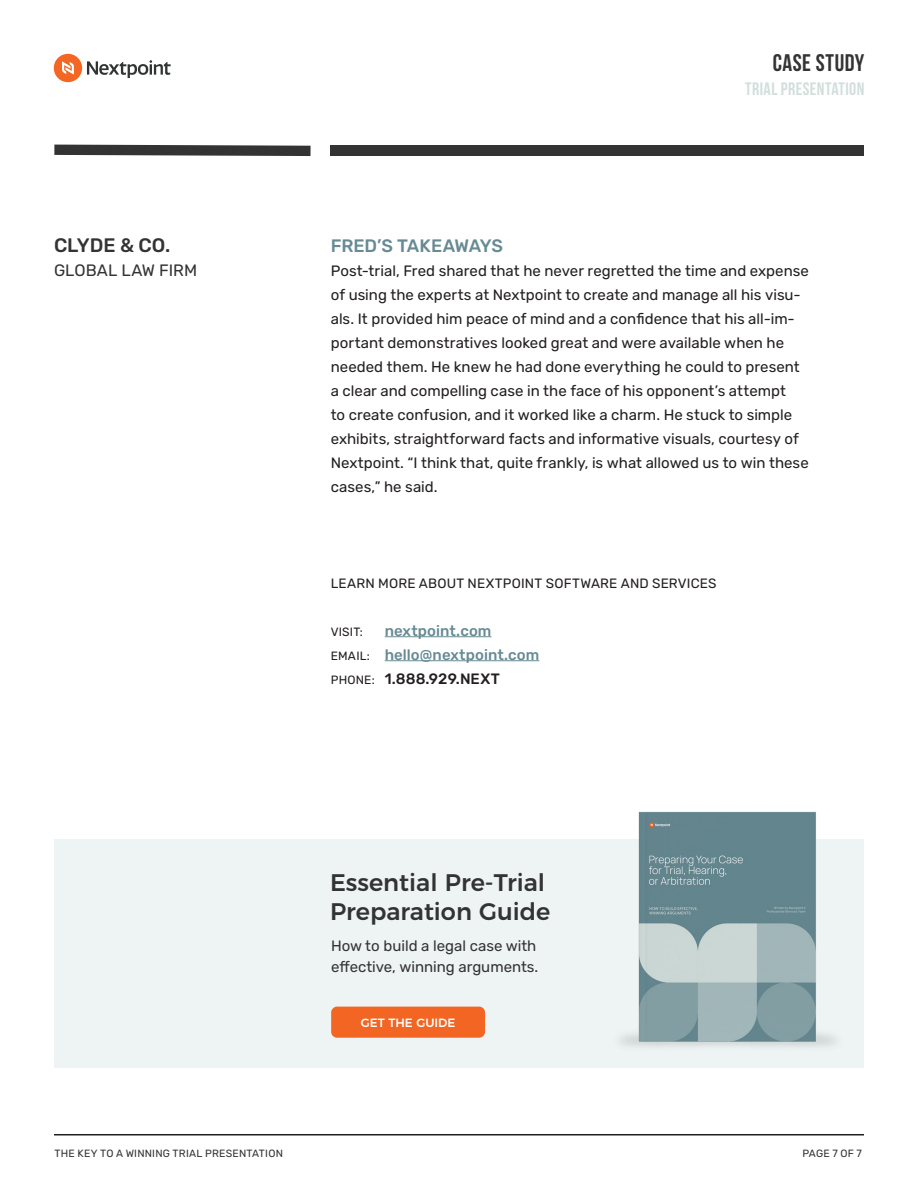
<style>
.page{position:relative;width:918px;height:1188px;background:#fff}
.page>*{position:absolute;margin:0;border:0;box-sizing:border-box;transform-origin:0 0}
.Client_Header_Name{font:500 24px "Montserrat";color:#333}
.t1{font:24px "Bebas Neue";letter-spacing:.02em;color:#333}
.t2{font:500 19.5px "Rubik";letter-spacing:-.005em;color:#333}
.t3{font:18px "Bebas Neue";letter-spacing:.02em;color:#d2dfdc}
.Header_One_Style{font:500 18px "Rubik";letter-spacing:-.005em;color:#678a93}
.t4{font:16.5px "Rubik";color:#333}
.Body_Text_Style{font:15px/24px "Rubik";color:#231f20}
.Client_Header_Name-2{font:15px "Rubik";color:#333}
.Body_Text_Style-2{font:500 15px "Rubik";letter-spacing:.005em;color:#678a93}
.Body_Text_Style-3{font:500 15px "Rubik";letter-spacing:.01em;color:#231f20}
.Details_Text{font:13.5px "Rubik";letter-spacing:.01em;color:#231f20}
.Client_Header_Name-3{font:500 12px "Montserrat";color:#fff}
.Body_Text_Style-4{font:12px "Rubik";letter-spacing:.015em;color:#231f20}
.t5{font:10.5px "Rubik";letter-spacing:.02em;color:#333}
.s1{font-weight:400;font-size:12px;color:#231f20}
.s2{font-weight:400;font-size:12px}
</style>
<div class="page">
<svg style="left:54px;top:145px;width:257px;height:11px;background:#414141"></svg>
<svg style="left:87px;top:60px;width:84px;height:18px"></svg>
<div style="left:54px;top:54px;width:28px;height:28px;background:#f36623;border-radius:50%"></div>
<svg style="left:62px;top:61px;width:12px;height:14px"></svg>
<div style="left:331px;top:145px;width:533px;height:10px;background:#333"></div>
<hr style="left:54px;top:1134px;width:810px;height:2px;background:#231f20">
<hr style="left:385px;top:636px;width:106px;height:1px;background:#678a93">
<hr style="left:385px;top:660px;width:154px;height:1px;background:#678a93">
<div style="left:54px;top:839px;width:810px;height:228px;background:#edf4f3"></div>
<img style="left:620px;top:811px;width:216px;height:236px">
<div style="left:331px;top:1007px;width:154px;height:31px;background:#f26522;border-radius:6px"></div>
<h2 class="t2" style="left:54px;top:234px;width:118px">CLYDE &amp; CO.</h2>
<p class="t4" style="left:54px;top:261px;width:145px">GLOBAL LAW FIRM</p>
<h1 class="t1" style="left:773px;top:50px;width:93px">CASE STUDY</h1>
<p class="t3" style="left:745px;top:79px;width:121px">TRIAL PRESENTATION</p>
<p class="Header_One_Style" style="left:331px;top:235px;width:174px">FRED’S TAKEAWAYS</p>
<p class="Body_Text_Style" style="left:331px;top:259px;width:480px">Post-trial, Fred shared that he never regretted the time and expense of using the experts at Nextpoint to create and manage all his visu&shy;als. It provided him peace of mind and a confidence that his all-im&shy;portant demonstratives looked great and were available when he needed them. He knew he had done everything he could to present a clear and compelling case in the face of his opponent’s attempt<br>to create confusion, and it worked like a charm. He stuck to simple exhibits, straightforward facts and informative visuals, courtesy of Nextpoint. “I think that, quite frankly, is what allowed us to win these cases,” he said.</p>
<p class="Details_Text" style="left:331px;top:576px;width:387px">LEARN MORE ABOUT NEXTPOINT SOFTWARE AND SERVICES</p>
<p class="Body_Text_Style-4" style="left:331px;top:625px;width:33px">VISIT:</p>
<p class="Body_Text_Style-2" style="left:385px;top:622px;width:108px">nextpoint.com</p>
<p class="Body_Text_Style-2" style="left:331px;top:646px;width:210px"><span class="s1">EMAIL:</span> hello@nextpoint.com</p>
<p class="Body_Text_Style-3" style="left:331px;top:670px;width:171px"><span class="s2">PHONE:</span> 1.888.929.NEXT</p>
<p class="t5" style="left:54px;top:1147px;width:230px">THE KEY TO A WINNING TRIAL PRESENTATION</p>
<p class="Client_Header_Name" style="left:330px;top:863px;width:217px">Essential Pre-Trial</p>
<p class="Client_Header_Name" style="left:330px;top:892px;width:222px">Preparation Guide</p>
<p class="Client_Header_Name-2" style="left:331px;top:938px;width:207px">How to build a legal case with</p>
<p class="Client_Header_Name-2" style="left:331px;top:959px;width:209px">effective, winning arguments.</p>
<p class="Client_Header_Name-3" style="left:361px;top:1013px;width:96px">GET THE GUIDE</p>
<p class="t5" style="left:802px;top:1147px;width:61px">PAGE 7 OF 7</p>
</div>
